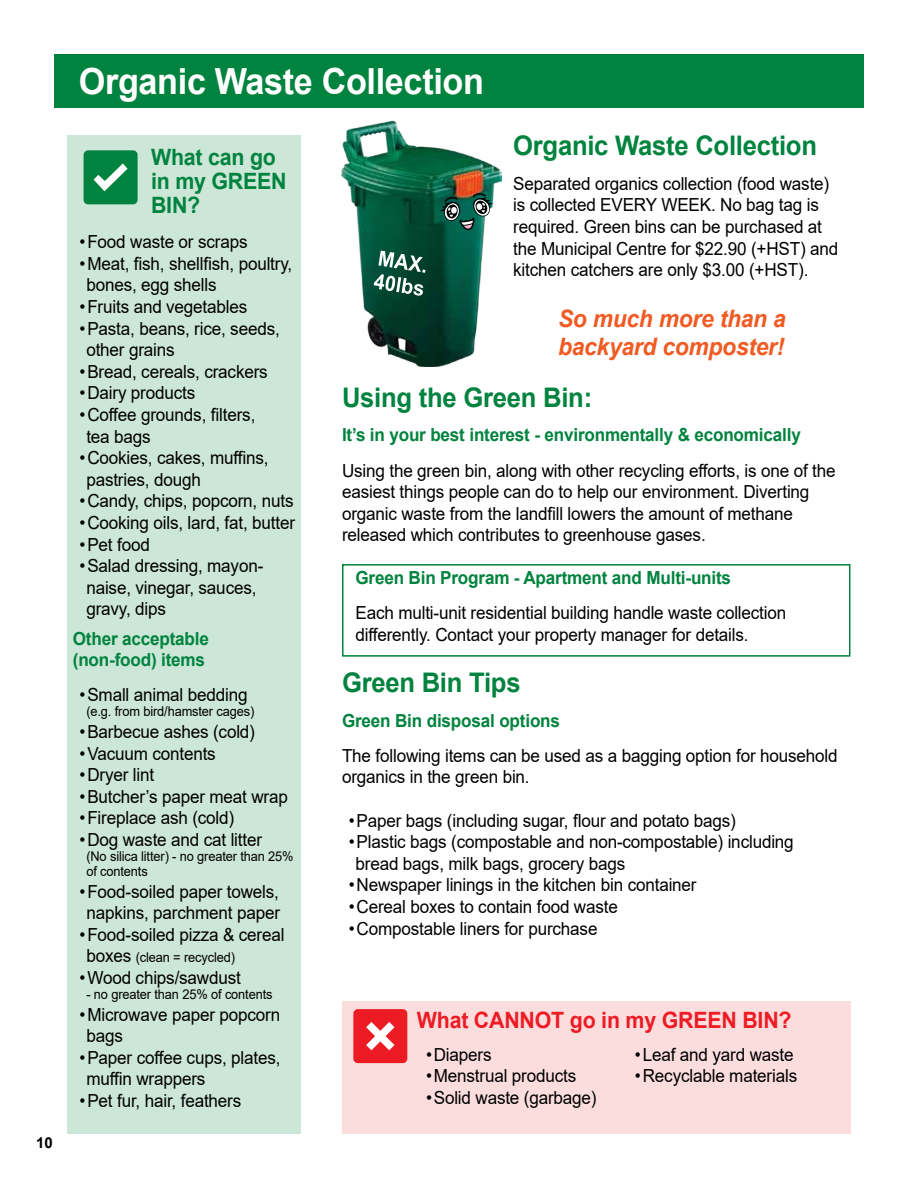
<style>
.page{position:relative;width:918px;height:1188px;background:#fff}
.page>*{position:absolute;margin:0;border:0;box-sizing:border-box;transform-origin:0 0}
.t1{font:700 36px "Arial";letter-spacing:-.01em;color:#fff;scale:.95 1}
.t2{font:700 27px "Arial";letter-spacing:-.01em;color:#00833e;scale:.95 1}
.t3{font:italic 700 24px/28.8px "Arial";letter-spacing:-.01em;color:#f15a22;scale:.95 1}
.t4{font:700 22.5px "Arial";letter-spacing:-.01em;color:#ed1c24;scale:.95 1}
.t5{font:700 22.5px/24px "Arial";letter-spacing:-.01em;color:#00833e;scale:.95 1}
.t6{font:18px/21.6px "Arial";letter-spacing:-.01em;color:#000;scale:.95 1}
.t7{font:700 18px/21px "Arial";letter-spacing:-.01em;color:#00833e;scale:.95 1}
.t8{font:700 15px "Arial";color:#000}
.t9{font:13.5px/15px "Arial";letter-spacing:-.01em;color:#000;scale:.95 1}
.s1{font-size:18px}
</style>
<div class="page">
<div style="left:54px;top:54px;width:810px;height:54px;background:#00833e"></div>
<img style="left:342px;top:120px;width:160px;height:246px">
<svg style="left:440px;top:193px;width:53px;height:37px;background:#407063"></svg>
<div style="left:68px;top:135px;width:234px;height:999px;background:#cce6d8"></div>
<div style="left:342px;top:1001px;width:508px;height:133px;background:#fcddde"></div>
<svg style="left:84px;top:150px;width:54px;height:54px;background:#1d9154"></svg>
<svg style="left:353px;top:1009px;width:54px;height:54px;background:#ef4046"></svg>
<div style="left:342px;top:564px;width:508px;height:93px;border:2px solid #00833e"></div>
<svg style="left:374px;top:251px;width:51px;height:45px"></svg>
<p class="t8" style="left:36px;top:1132px;width:18px">10</p>
<h1 class="t1" style="left:79px;top:56px;width:428px">Organic Waste Collection</h1>
<p class="t5" style="left:151px;top:145px;width:144px">What can go in my GREEN<br>BIN?</p>
<p class="t6" style="left:80px;top:231px;width:178px">•Food waste or scraps</p>
<p class="t6" style="left:86px;top:253px;width:218px;text-indent:-7px">•Meat, fish, shellfish, poultry, bones, egg shells</p>
<p class="t6" style="left:80px;top:296px;width:178px">•Fruits and vegetables</p>
<p class="t6" style="left:86px;top:317px;width:205px;text-indent:-7px">•Pasta, beans, rice, seeds, other grains</p>
<p class="t6" style="left:80px;top:361px;width:200px">•Bread, cereals, crackers</p>
<p class="t6" style="left:80px;top:382px;width:123px">•Dairy products</p>
<p class="t6" style="left:86px;top:404px;width:179px;text-indent:-7px">•Coffee grounds, filters, tea bags</p>
<p class="t6" style="left:86px;top:447px;width:193px;text-indent:-7px">•Cookies, cakes, muffins, pastries, dough</p>
<p class="t6" style="left:80px;top:490px;width:227px">•Candy, chips, popcorn, nuts</p>
<p class="t6" style="left:80px;top:512px;width:228px">•Cooking oils, lard, fat, butter</p>
<p class="t6" style="left:80px;top:533px;width:75px">•Pet food</p>
<p class="t6" style="left:86px;top:555px;width:188px;text-indent:-7px">•Salad dressing, mayon&shy;naise, vinegar, sauces, gravy, dips</p>
<p class="t7" style="left:73px;top:629px;width:145px">Other acceptable (non-food) items</p>
<p class="t6" style="left:80px;top:684px;width:178px">•Small animal bedding</p>
<p class="t9" style="left:86px;top:704px;width:178px">(e.g. from bird/hamster cages)</p>
<p class="t6" style="left:80px;top:721px;width:186px">•Barbecue ashes (cold)</p>
<p class="t6" style="left:80px;top:742px;width:145px">•Vacuum contents</p>
<p class="t6" style="left:80px;top:764px;width:80px">•Dryer lint</p>
<p class="t6" style="left:80px;top:786px;width:221px">•Butcher’s paper meat wrap</p>
<p class="t6" style="left:80px;top:807px;width:164px">•Fireplace ash (cold)</p>
<p class="t6" style="left:80px;top:829px;width:194px">•Dog waste and cat litter</p>
<p class="t9" style="left:86px;top:849px;width:220px">(No silica litter) - no greater than 25% of contents</p>
<p class="t6" style="left:80px;top:880px;width:213px;text-align:center">•Food-soiled paper towels, napkins, parchment paper</p>
<p class="t6" style="left:80px;top:924px;width:217px">•Food-soiled pizza &amp; cereal</p>
<p class="t9" style="left:86px;top:950px;width:158px"><span class="s1">boxes</span> (clean = recycled)</p>
<p class="t6" style="left:80px;top:967px;width:171px">•Wood chips/sawdust</p>
<p class="t9" style="left:86px;top:987px;width:198px">- no greater than 25% of contents</p>
<p class="t6" style="left:86px;top:1003px;width:206px;text-indent:-7px">•Microwave paper popcorn bags</p>
<p class="t6" style="left:86px;top:1047px;width:206px;text-indent:-7px">•Paper coffee cups, plates, muffin wrappers</p>
<p class="t6" style="left:80px;top:1090px;width:172px">•Pet fur, hair, feathers</p>
<h2 class="t2" style="left:513px;top:126px;width:321px">Organic Waste Collection</h2>
<p class="t6" style="left:513px;top:173px;width:344px">Separated organics collection (food waste) is collected EVERY WEEK. No bag tag is required. Green bins can be purchased at the Municipal Centre for $22.90 (+HST) and kitchen catchers are only $3.00 (+HST).</p>
<h3 class="t3" style="left:558px;top:304px;width:241px">So much more than a backyard composter!</h3>
<h2 class="t2" style="left:342px;top:378px;width:265px">Using the Green Bin:</h2>
<p class="t7" style="left:342px;top:425px;width:485px">It’s in your best interest - environmentally &amp; economically</p>
<p class="t6" style="left:342px;top:459px;width:521px">Using the green bin, along with other recycling efforts, is one of the easiest things people can do to help our environment. Diverting organic waste from the landfill lowers the amount of methane released which contributes to greenhouse gases.</p>
<p class="t7" style="left:355px;top:567px;width:397px">Green Bin Program - Apartment and Multi-units</p>
<p class="t6" style="left:355px;top:602px;width:455px">Each multi-unit residential building handle waste collection differently. Contact your property manager for details.</p>
<h2 class="t2" style="left:342px;top:664px;width:190px">Green Bin Tips</h2>
<p class="t7" style="left:342px;top:710px;width:231px">Green Bin disposal options</p>
<p class="t6" style="left:342px;top:745px;width:523px">The following items can be used as a bagging option for household organics in the green bin.</p>
<p class="t6" style="left:349px;top:809px;width:409px">•Paper bags (including sugar, flour and potato bags)</p>
<p class="t6" style="left:356px;top:831px;width:463px;text-indent:-7px">•Plastic bags (compostable and non-compostable) including bread bags, milk bags, grocery bags</p>
<p class="t6" style="left:349px;top:874px;width:368px">•Newspaper linings in the kitchen bin container</p>
<p class="t6" style="left:349px;top:896px;width:285px">•Cereal boxes to contain food waste</p>
<p class="t6" style="left:349px;top:917px;width:263px">•Compostable liners for purchase</p>
<p class="t4" style="left:417px;top:1005px;width:396px">What CANNOT go in my GREEN BIN?</p>
<p class="t6" style="left:426px;top:1044px;width:71px">•Diapers</p>
<p class="t6" style="left:426px;top:1065px;width:160px">•Menstrual products</p>
<p class="t6" style="left:426px;top:1087px;width:181px">•Solid waste (garbage)</p>
<p class="t6" style="left:635px;top:1044px;width:169px">•Leaf and yard waste</p>
<p class="t6" style="left:635px;top:1065px;width:172px">•Recyclable materials</p>
</div>
